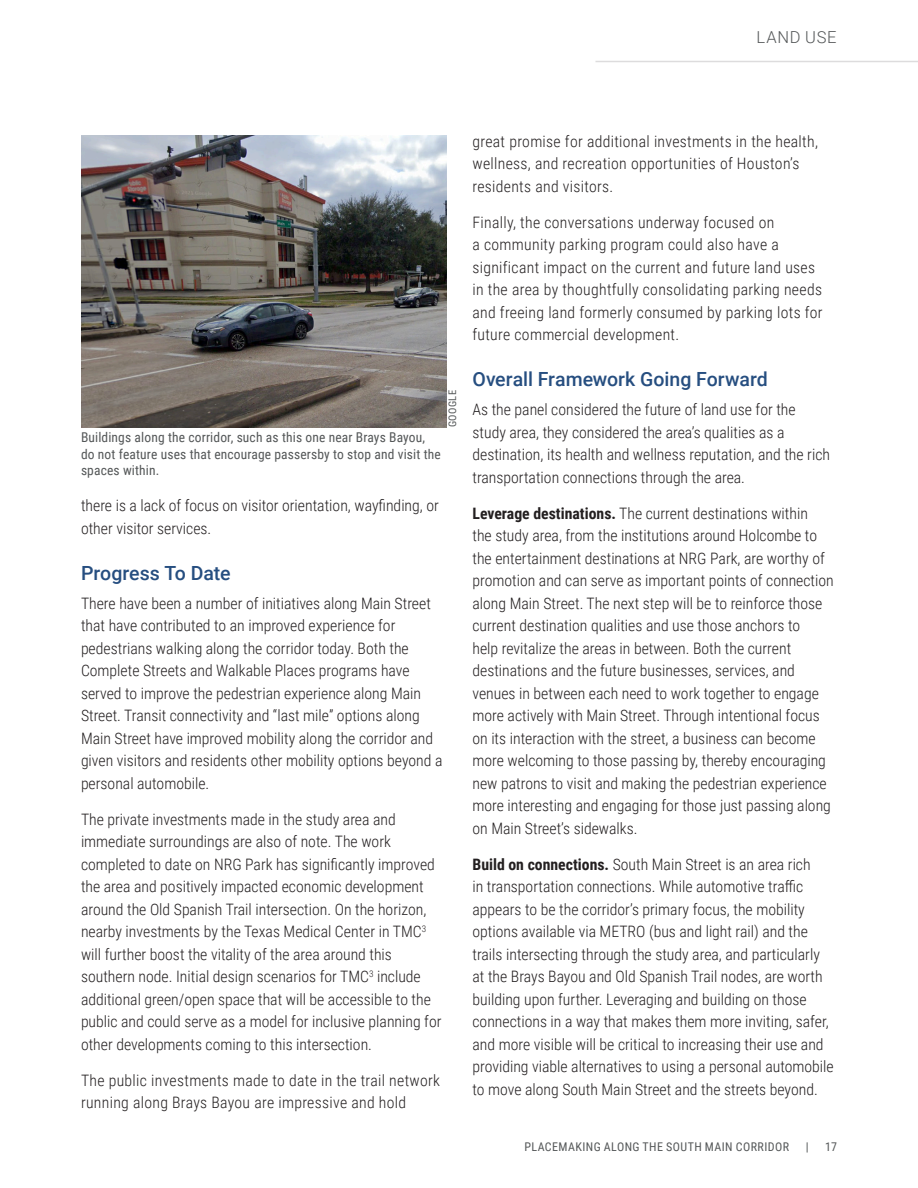
<style>
.page{position:relative;width:918px;height:1188px;background:#fff}
.page>*{position:absolute;margin:0;border:0;box-sizing:border-box;transform-origin:0 0}
.t1{font:500 19.5px "Roboto";color:#264e80}
.Section_Heading{font:300 16.5px "Roboto";letter-spacing:.045em;color:#545758}
.Body{font:300 15.75px/22.5px "Roboto Condensed";color:#231f20}
.Body-2{font:300 15.75px/22.5px "Roboto Condensed";letter-spacing:.02em;color:#231f20}
.t2{font:13.5px/16.5px "Roboto Condensed";letter-spacing:.01em;color:#545758}
.t3{font:12px "Roboto Condensed";letter-spacing:.035em;color:#545758}
.t4{font:10.5px "Roboto Condensed";letter-spacing:.045em;color:#545758}
.s1{font-weight:700}
</style>
<div class="page">
<hr style="left:596px;top:61px;width:322px;height:1px;background:#dddcdd">
<img style="left:81px;top:135px;width:366px;height:293px">
<p class="Section_Heading" style="left:756px;top:26px;width:82px">LAND USE</p>
<p class="t2" style="left:81px;top:429px;width:361px">Buildings along the corridor, such as this one near Brays Bayou, do not feature uses that encourage passersby to stop and visit the spaces within.</p>
<p class="t4" style="left:445px;top:427px;width:39px;rotate:-90deg">GOOGLE</p>
<p class="Body" style="left:81px;top:494px;width:359px">there is a lack of focus on visitor orientation, wayfinding, or other visitor services.</p>
<h3 class="t1" style="left:81px;top:559px;width:151px">Progress To Date</h3>
<p class="Body" style="left:81px;top:591px;width:363px">There have been a number of initiatives along Main Street that have contributed to an improved experience for pedestrians walking along the corridor today. Both the Complete Streets and Walkable Places programs have served to improve the pedestrian experience along Main Street. Transit connectivity and “last mile” options along Main Street have improved mobility along the corridor and given visitors and residents other mobility options beyond a personal automobile.</p>
<p class="Body" style="left:81px;top:807px;width:362px">The private investments made in the study area and immediate surroundings are also of note. The work completed to date on NRG Park has significantly improved the area and positively impacted economic development around the Old Spanish Trail intersection. On the horizon, nearby investments by the Texas Medical Center in TMC<sup>3 </sup>will further boost the vitality of the area around this southern node. Initial design scenarios for TMC<sup>3</sup> include additional green/open space that will be accessible to the public and could serve as a model for inclusive planning for other developments coming to this intersection.</p>
<p class="Body-2" style="left:81px;top:1068px;width:361px">The public investments made to date in the trail network running along Brays Bayou are impressive and hold</p>
<p class="Body-2" style="left:472px;top:129px;width:347px">great promise for additional investments in the health, wellness, and recreation opportunities of Houston’s residents and visitors.</p>
<p class="Body-2" style="left:472px;top:210px;width:352px">Finally, the conversations underway focused on<br>a community parking program could also have a significant impact on the current and future land uses in the area by thoughtfully consolidating parking needs and freeing land formerly consumed by parking lots for future commercial development.</p>
<h3 class="t1" style="left:472px;top:365px;width:297px">Overall Framework Going Forward</h3>
<p class="Body" style="left:472px;top:398px;width:359px">As the panel considered the future of land use for the study area, they considered the area’s qualities as a destination, its health and wellness reputation, and the rich transportation connections through the area.</p>
<p class="Body" style="left:472px;top:501px;width:363px"><span class="s1">Leverage destinations.</span> The current destinations within<br>the study area, from the institutions around Holcombe to the entertainment destinations at NRG Park, are worthy of promotion and can serve as important points of connection along Main Street. The next step will be to reinforce those current destination qualities and use those anchors to<br>help revitalize the areas in between. Both the current destinations and the future businesses, services, and venues in between each need to work together to engage more actively with Main Street. Through intentional focus on its interaction with the street, a business can become more welcoming to those passing by, thereby encouraging new patrons to visit and making the pedestrian experience more interesting and engaging for those just passing along on Main Street’s sidewalks.</p>
<p class="Body" style="left:472px;top:852px;width:363px"><span class="s1">Build on connections.</span> South Main Street is an area rich<br>in transportation connections. While automotive traffic appears to be the corridor’s primary focus, the mobility options available via METRO (bus and light rail) and the trails intersecting through the study area, and particularly at the Brays Bayou and Old Spanish Trail nodes, are worth building upon further. Leveraging and building on those connections in a way that makes them more inviting, safer, and more visible will be critical to increasing their use and providing viable alternatives to using a personal automobile to move along South Main Street and the streets beyond.</p>
<p class="t3" style="left:524px;top:1139px;width:266px">PLACEMAKING ALONG THE SOUTH MAIN CORRIDOR</p>
<p class="t3" style="left:806px;top:1139px;width:4px">|</p>
<p class="t3" style="left:825px;top:1139px;width:13px">17</p>
</div>
